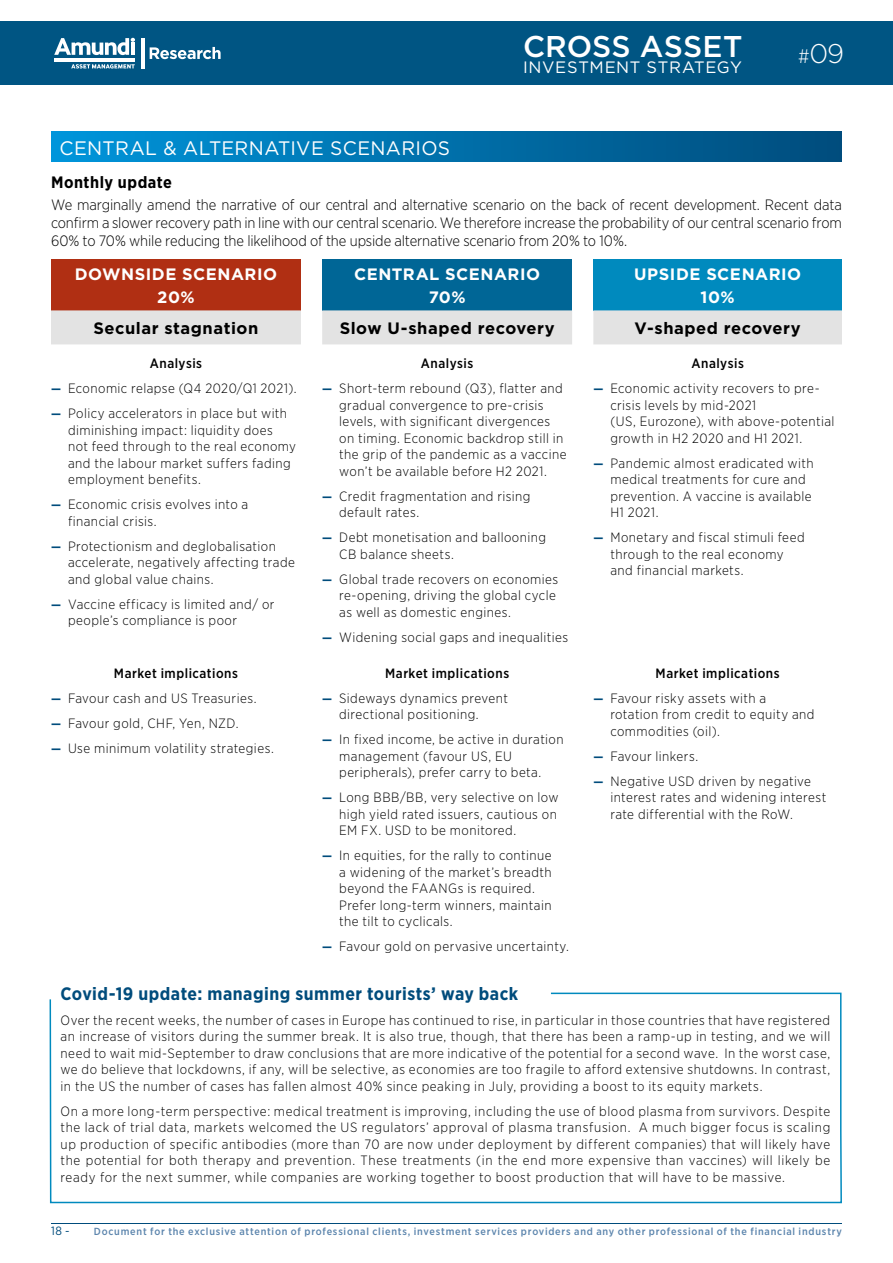
<style>
.page{position:relative;width:893px;height:1263px;background:#fff}
.page>*{position:absolute;margin:0;border:0;box-sizing:border-box;transform-origin:0 0}
.t1{font:500 30px "Gotham";letter-spacing:.005em;color:#fff}
.t2{font:300 27px "Gotham";color:#fff}
.t3{font:19.5px "Gotham";letter-spacing:.015em;color:#fff}
.t4{font:700 18px "Gotham Narrow";letter-spacing:.03em;color:#004c7c}
.t5{font:700 16.5px/22.5px "Gotham";letter-spacing:.03em;color:#fff;text-align:center}
.t6{font:700 16.5px "Gotham";letter-spacing:.03em;color:#000}
.t7{font:16.5px "Gotham";letter-spacing:.035em;color:#fff}
.t8{font:700 16.5px "Gotham Narrow";letter-spacing:.035em;color:#000}
.t9{font:300 15px/18px "Gotham Narrow";letter-spacing:-.01em;color:#000;text-align:justify}
.t10{font:300 13.5px/16.5px "Gotham Narrow";letter-spacing:.035em;color:#000}
.t11{font:500 13.5px "Gotham Narrow";letter-spacing:.035em;color:#000}
.t12{font:12px "Gotham Narrow";color:#004c7c}
.t13{font:500 10.35px "Gotham Narrow";letter-spacing:.07em;color:#5c85ad}
.s1{font-family:"Gotham Narrow";font-size:19.5px}
.s2{font-weight:700;font-size:12px;color:#004c7c}
</style>
<div class="page">
<hr style="left:51px;top:1222px;width:791px;height:1px;background:#004c7c">
<div style="left:0;top:21px;width:893px;height:64px;background:#005583"></div>
<svg style="left:54px;top:38px;width:81px;height:17px"></svg>
<hr style="left:131px;top:43px;width:4px;height:12px;background:#fff">
<hr style="left:54px;top:58px;width:81px;height:3px;background:#fff">
<svg style="left:71px;top:64px;width:64px;height:5px"></svg>
<hr style="left:141px;top:38px;width:3px;height:31px;background:#fff">
<svg style="left:150px;top:47px;width:71px;height:12px"></svg>
<div style="left:51px;top:132px;width:791px;height:30px;background:linear-gradient(to right,#0095da,#004b7b)"></div>
<div style="left:51px;top:259px;width:250px;height:51px;background:#b02f13"></div>
<div style="left:322px;top:259px;width:250px;height:51px;background:#006696"></div>
<div style="left:593px;top:259px;width:249px;height:51px;background:#008abe"></div>
<svg style="left:51px;top:310px;width:791px;height:34px;background:#e2e2e3"></svg>
<svg style="left:49px;top:992px;width:793px;height:212px"></svg>
<h1 class="t1" style="left:523px;top:27px;width:221px">CROSS ASSET</h1>
<p class="t7" style="left:523px;top:57px;width:220px">INVESTMENT STRATEGY</p>
<h2 class="t2" style="left:798px;top:37px;width:48px"><span class="s1">#</span> 09</h2>
<h3 class="t3" style="left:60px;top:135px;width:392px">CENTRAL &amp; ALTERNATIVE SCENARIOS</h3>
<p class="t8" style="left:51px;top:171px;width:123px">Monthly update</p>
<p class="t9" style="left:51px;top:195px;width:792px">We marginally amend the narrative of our central and alternative scenario on the back of recent development. Recent data confirm a slower recovery path in line with our central scenario. We therefore increase the probability of our central scenario from 60% to 70% while reducing the likelihood of the upside alternative scenario from 20% to 10%.</p>
<p class="t5" style="left:75px;top:263px;width:204px">DOWNSIDE SCENARIO<br>20%</p>
<p class="t5" style="left:354px;top:263px;width:188px">CENTRAL SCENARIO<br>70%</p>
<p class="t5" style="left:634px;top:263px;width:169px">UPSIDE SCENARIO<br>10%</p>
<p class="t6" style="left:94px;top:317px;width:166px">Secular stagnation</p>
<p class="t6" style="left:340px;top:317px;width:216px">Slow U-shaped recovery</p>
<p class="t6" style="left:635px;top:317px;width:168px">V-shaped recovery</p>
<p class="t11" style="left:150px;top:355px;width:54px">Analysis</p>
<p class="t10" style="left:51px;top:380px;width:247px"><span class="s2">—</span> Economic relapse (Q4 2020/Q1 2021).</p>
<p class="t10" style="left:68px;top:405px;width:230px;text-indent:-17px"><span class="s2">—</span> Policy accelerators in place but with diminishing impact: liquidity does not feed through to the real economy and the labour market suffers fading employment benefits.</p>
<p class="t10" style="left:68px;top:496px;width:182px;text-indent:-17px"><span class="s2">—</span> Economic crisis evolves into a financial crisis.</p>
<p class="t10" style="left:68px;top:537px;width:228px;text-indent:-17px"><span class="s2">—</span> Protectionism and deglobalisation accelerate, negatively affecting trade and global value chains.</p>
<p class="t10" style="left:68px;top:595px;width:208px;text-indent:-17px"><span class="s2">—</span> Vaccine efficacy is limited and/ or people’s compliance is poor</p>
<p class="t11" style="left:691px;top:355px;width:54px">Analysis</p>
<p class="t10" style="left:610px;top:380px;width:226px;text-indent:-17px"><span class="s2">—</span> Economic activity recovers to pre&shy;crisis levels by mid-2021<br>(US, Eurozone), with above-potential growth in H2 2020 and H1 2021.</p>
<p class="t10" style="left:610px;top:454px;width:205px;text-indent:-17px"><span class="s2">—</span> Pandemic almost eradicated with medical treatments for cure and prevention. A vaccine is available<br>H1 2021.</p>
<p class="t10" style="left:610px;top:529px;width:196px;text-indent:-17px"><span class="s2">—</span> Monetary and fiscal stimuli feed through to the real economy and financial markets.</p>
<p class="t11" style="left:421px;top:355px;width:54px">Analysis</p>
<p class="t10" style="left:339px;top:380px;width:229px;text-indent:-17px"><span class="s2">—</span> Short-term rebound (Q3), flatter and gradual convergence to pre-crisis levels, with significant divergences on timing. Economic backdrop still in the grip of the pandemic as a vaccine won’t be available before H2 2021.</p>
<p class="t10" style="left:339px;top:487px;width:193px;text-indent:-17px"><span class="s2">—</span> Credit fragmentation and rising default rates.</p>
<p class="t10" style="left:339px;top:529px;width:208px;text-indent:-17px"><span class="s2">—</span> Debt monetisation and ballooning<br>CB balance sheets.</p>
<p class="t10" style="left:339px;top:570px;width:221px;text-indent:-17px"><span class="s2">—</span> Global trade recovers on economies re-opening, driving the global cycle as well as domestic engines.</p>
<p class="t10" style="left:322px;top:628px;width:247px"><span class="s2">—</span> Widening social gaps and inequalities</p>
<p class="t11" style="left:114px;top:664px;width:126px">Market implications</p>
<p class="t10" style="left:51px;top:689px;width:207px"><span class="s2">—</span> Favour cash and US Treasuries.</p>
<p class="t10" style="left:51px;top:714px;width:189px"><span class="s2">—</span> Favour gold, CHF, Yen, NZD.</p>
<p class="t10" style="left:51px;top:739px;width:224px"><span class="s2">—</span> Use minimum volatility strategies.</p>
<p class="t11" style="left:385px;top:665px;width:126px">Market implications</p>
<p class="t10" style="left:339px;top:689px;width:170px;text-indent:-17px"><span class="s2">—</span> Sideways dynamics prevent directional positioning.</p>
<p class="t10" style="left:339px;top:731px;width:226px;text-indent:-17px"><span class="s2">—</span> In fixed income, be active in duration management (favour US, EU peripherals), prefer carry to beta.</p>
<p class="t10" style="left:339px;top:789px;width:221px;text-align:justify;text-indent:-17px"><span class="s2">—</span> Long BBB/BB, very selective on low high yield rated issuers, cautious on EM FX. USD to be monitored.</p>
<p class="t10" style="left:339px;top:847px;width:214px;text-indent:-17px"><span class="s2">—</span> In equities, for the rally to continue a widening of the market’s breadth beyond the FAANGs is required.<br>Prefer long-term winners, maintain the tilt to cyclicals.</p>
<p class="t10" style="left:322px;top:938px;width:248px"><span class="s2">—</span> Favour gold on pervasive uncertainty.</p>
<p class="t11" style="left:656px;top:664px;width:126px">Market implications</p>
<p class="t10" style="left:610px;top:689px;width:206px;text-indent:-17px"><span class="s2">—</span> Favour risky assets with a rotation from credit to equity and commodities (oil).</p>
<p class="t10" style="left:593px;top:747px;width:106px"><span class="s2">—</span> Favour linkers.</p>
<p class="t10" style="left:610px;top:772px;width:217px;text-indent:-17px"><span class="s2">—</span> Negative USD driven by negative interest rates and widening interest rate differential with the RoW.</p>
<h3 class="t4" style="left:61px;top:982px;width:459px">Covid-19 update: managing summer tourists’ way back</h3>
<p class="t10" style="left:61px;top:1011px;width:771px;text-align:justify">Over the recent weeks, the number of cases in Europe has continued to rise, in particular in those countries that have registered an increase of visitors during the summer break. It is also true, though, that there has been a ramp-up in testing, and we will need to wait mid-September to draw conclusions that are more indicative of the potential for a second wave. In the worst case, we do believe that lockdowns, if any, will be selective, as economies are too fragile to afford extensive shutdowns. In contrast, in the US the number of cases has fallen almost 40% since peaking in July, providing a boost to its equity markets.</p>
<p class="t10" style="left:61px;top:1102px;width:771px;text-align:justify">On a more long-term perspective: medical treatment is improving, including the use of blood plasma from survivors. Despite the lack of trial data, markets welcomed the US regulators’ approval of plasma transfusion. A much bigger focus is scaling up production of specific antibodies (more than 70 are now under deployment by different companies) that will likely have the potential for both therapy and prevention. These treatments (in the end more expensive than vaccines) will likely be ready for the next summer, while companies are working together to boost production that will have to be massive.</p>
<p class="t12" style="left:51px;top:1223px;width:20px">18 -</p>
<p class="t13" style="left:94px;top:1224px;width:749px">Document for the exclusive attention of professional clients, investment services providers and any other professional of the financial industry</p>
</div>
